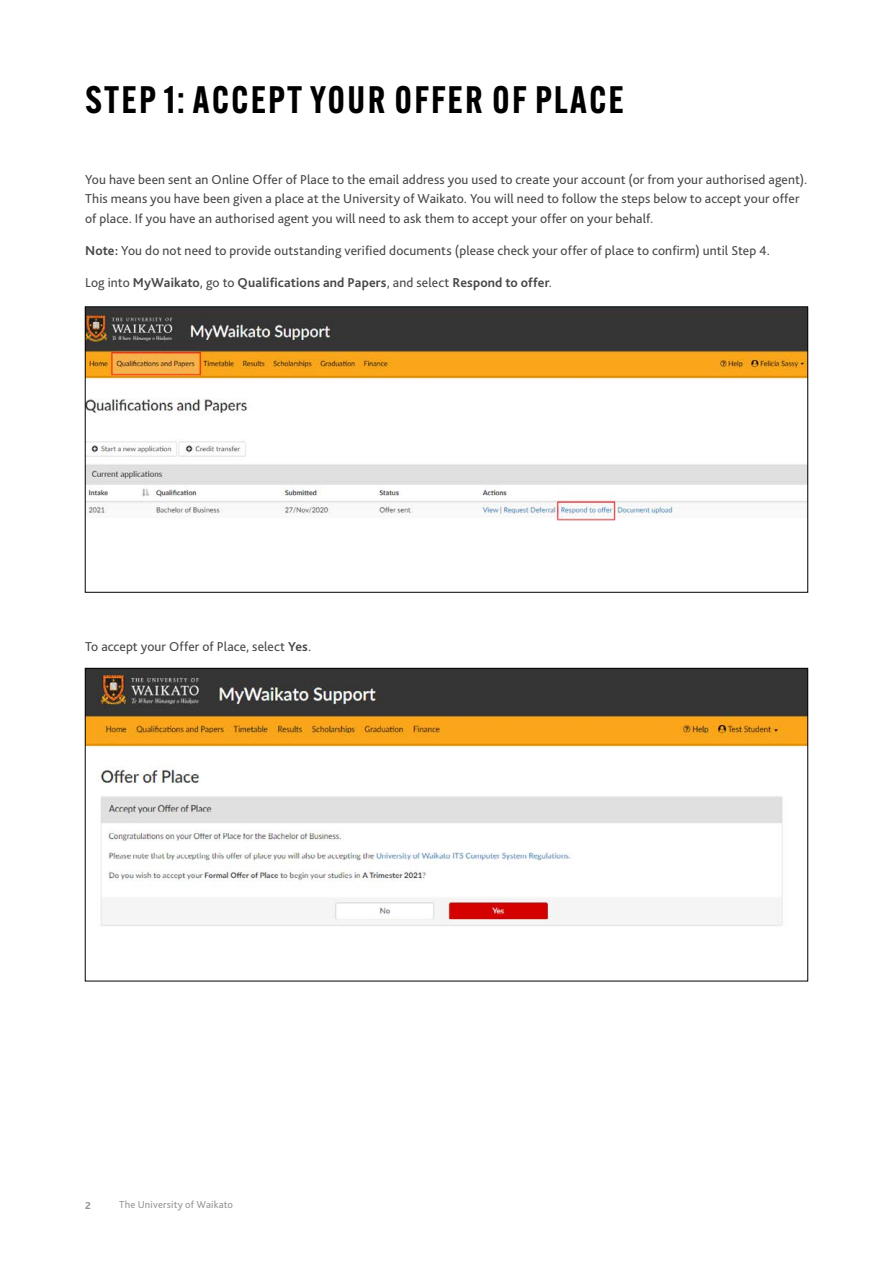
<style>
.page{position:relative;width:893px;height:1263px;background:#fff}
.page>*{position:absolute;margin:0;border:0;box-sizing:border-box;transform-origin:0 0}
.t1{font:600 37.5px "Alternate Gothic ATF";letter-spacing:.06em;color:#000}
.body{font:13.5px/19.5px "Bliss Pro";letter-spacing:.01em;color:#48484a}
.body-2{font:700 13.5px "Bliss Pro";letter-spacing:.015em;color:#48484a}
.t2{font:10.5px "Bliss Pro";letter-spacing:.015em;color:#939598}
.t3{font:800 10.5px "Bliss Pro";color:#939598}
.s1{font-weight:700}
.s2{font-weight:400}
</style>
<div class="page">
<img style="left:87px;top:309px;width:719px;height:212px">
<img style="left:87px;top:670px;width:719px;height:256px">
<h2 class="t1" style="left:85px;top:76px;width:540px">STEP 1: ACCEPT YOUR OFFER OF PLACE</h2>
<p class="body" style="left:85px;top:169px;width:724px">You have been sent an Online Offer of Place to the email address you used to create your account (or from your authorised agent).<br>This means you have been given a place at the University of Waikato. You will need to follow the steps below to accept your offer of place. If you have an authorised agent you will need to ask them to accept your offer on your behalf.</p>
<p class="body" style="left:85px;top:241px;width:687px"><span class="s1">Note:</span> You do not need to provide outstanding verified documents (please check your offer of place to confirm) until Step 4.</p>
<p class="body-2" style="left:85px;top:274px;width:469px"><span class="s2">Log into</span> MyWaikato<span class="s2">, go to</span> Qualifications and Papers<span class="s2">, and select</span> Respond to offer<span class="s2">.</span></p>
<p class="body" style="left:85px;top:637px;width:228px">To accept your Offer of Place, select <span class="s1">Yes</span>.</p>
<p class="t3" style="left:85px;top:1199px;width:7px">2</p>
<p class="t2" style="left:119px;top:1198px;width:116px">The University of Waikato</p>
</div>
